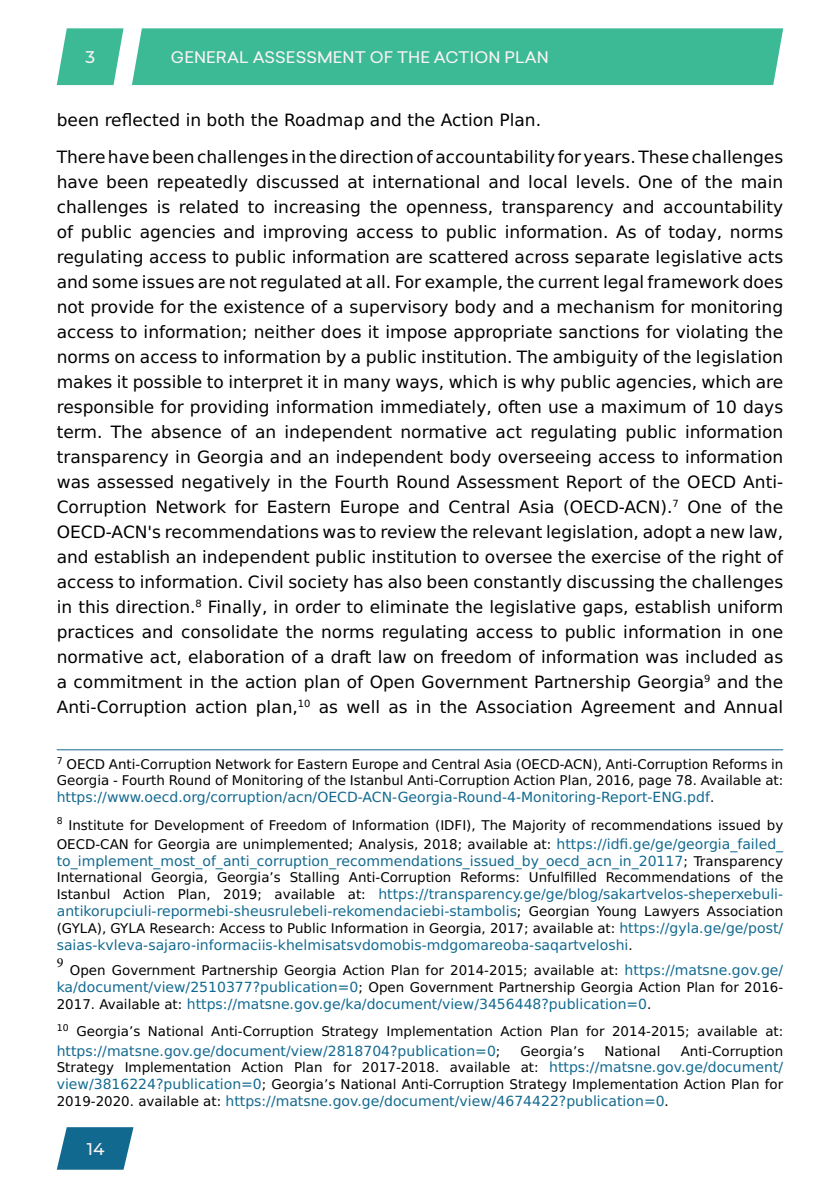
<style>
.page{position:relative;width:840px;height:1191px;background:#fff}
.page>*{position:absolute;margin:0;border:0;box-sizing:border-box;transform-origin:0 0}
.t1{font:17px/25px "DejaVu Sans";color:#000}
.t2{font:500 17px "Montserrat";color:#f7f2f2}
.t3{font:500 16px "TBC Contractica";letter-spacing:.01em;color:#f7f2f2}
.t4{font:14px/16.8px "DejaVu Sans";color:#12698f}
.t5{font:14px "Minion Pro";color:#000}
.t6{font:13.4px/16.8px "DejaVu Sans";color:#000}
.s1{font-size:13.4px;color:#000}
.s2{font-size:14px;color:#12698f}
</style>
<div class="page">
<div style="left:132px;top:28px;width:650px;height:57px;background:#3bba95"></div>
<svg style="left:57px;top:28px;width:66px;height:57px;background:#57c4a4"></svg>
<svg style="left:57px;top:1127px;width:76px;height:42px;background:#2f7b9d"></svg>
<hr style="left:57px;top:749px;width:725px;height:1px;background:#12698f">
<p class="t2" style="left:86px;top:45px;width:11px">3</p>
<p class="t3" style="left:171px;top:45px;width:379px">GENERAL ASSESSMENT OF THE ACTION PLAN</p>
<p class="t1" style="left:57px;top:102px;width:727px;line-height:36.4px">been reflected in both the Roadmap and the Action Plan.<br>There have been challenges in the direction of accountability for years. These challenges</p>
<p class="t1" style="left:57px;top:169px;width:727px;text-align:justify">have been repeatedly discussed at international and local levels. One of the main challenges is related to increasing the openness, transparency and accountability of public agencies and improving access to public information. As of today, norms regulating access to public information are scattered across separate legislative acts and some issues are not regulated at all. For example, the current legal framework does not provide for the existence of a supervisory body and a mechanism for monitoring access to information; neither does it impose appropriate sanctions for violating the norms on access to information by a public institution. The ambiguity of the legislation makes it possible to interpret it in many ways, which is why public agencies, which are responsible for providing information immediately, often use a maximum of 10 days term. The absence of an independent normative act regulating public information transparency in Georgia and an independent body overseeing access to information was assessed negatively in the Fourth Round Assessment Report of the OECD Anti-Corruption Network for Eastern Europe and Central Asia (OECD-ACN).<sup>7</sup> One of the OECD-ACN's recommendations was to review the relevant legislation, adopt a new law, and establish an independent public institution to oversee the exercise of the right of access to information. Civil society has also been constantly discussing the challenges in this direction.<sup>8</sup> Finally, in order to eliminate the legislative gaps, establish uniform practices and consolidate the norms regulating access to public information in one normative act, elaboration of a draft law on freedom of information was included as a commitment in the action plan of Open Government Partnership Georgia<sup>9</sup> and the Anti-Corruption action plan,<sup>10</sup> as well as in the Association Agreement and Annual</p>
<p class="t6" style="left:57px;top:756px;width:727px;line-height:16px"><sup>7</sup> OECD Anti-Corruption Network for Eastern Europe and Central Asia (OECD-ACN), Anti-Corruption Reforms in<br>Georgia - Fourth Round of Monitoring of the Istanbul Anti-Corruption Action Plan, 2016, page 78. Available at:</p>
<p class="t4" style="left:57px;top:788px;width:658px">https://www.oecd.org/corruption/acn/OECD-ACN-Georgia-Round-4-Monitoring-Report-ENG.pdf<span class="s1">.</span></p>
<p class="t6" style="left:57px;top:815px;width:727px;line-height:19.2px"><sup>8</sup> Institute for Development of Freedom of Information (IDFI), The Majority of recommendations issued by<br>OECD-CAN for Georgia are unimplemented; Analysis, 2018; available at: <span class="s2">https://idfi.ge/ge/georgia_failed_</span></p>
<p class="t4" style="left:57px;top:852px;width:727px">to_implement_most_of_anti_corruption_recommendations_issued_by_oecd_acn_in_20117<span class="s1">; Transparency</span></p>
<p class="t6" style="left:57px;top:869px;width:727px">International Georgia, Georgia’s Stalling Anti-Corruption Reforms: Unfulfilled Recommendations of the</p>
<p class="t4" style="left:57px;top:886px;width:727px"><span class="s1">Istanbul Action Plan, 2019; available at:</span> https://transparency.ge/ge/blog/sakartvelos-sheperxebuli&shy;antikorupciuli-repormebi-sheusrulebeli-rekomendaciebi-stambolis<span class="s1">; Georgian Young Lawyers Association</span></p>
<p class="t6" style="left:57px;top:919px;width:727px">(GYLA), GYLA Research: Access to Public Information in Georgia, 2017; available at: <span class="s2">https://gyla.ge/ge/post/</span></p>
<p class="t4" style="left:57px;top:936px;width:577px">saias-kvleva-sajaro-informaciis-khelmisatsvdomobis-mdgomareoba-saqartveloshi<span class="s1">.</span></p>
<p class="t5" style="left:57px;top:953px;width:8px">9</p>
<p class="t6" style="left:57px;top:962px;width:727px;text-align:right">Open Government Partnership Georgia Action Plan for 2014-2015; available at: <span class="s2">https://matsne.gov.ge/ ka/document/view/2510377?publication=0</span>; Open Government Partnership Georgia Action Plan for 2016-</p>
<p class="t4" style="left:57px;top:995px;width:596px"><span class="s1">2017. Available at:</span> https://matsne.gov.ge/ka/document/view/3456448?publication=0<span class="s1">.</span></p>
<p class="t6" style="left:57px;top:1023px;width:727px"><sup>10</sup> Georgia’s National Anti-Corruption Strategy Implementation Action Plan for 2014-2015; available at:</p>
<p class="t4" style="left:57px;top:1042px;width:445px">https://matsne.gov.ge/document/view/2818704?publication=0<span class="s1">;</span></p>
<p class="t6" style="left:520px;top:1042px;width:65px">Georgia’s</p>
<p class="t6" style="left:604px;top:1042px;width:57px">National</p>
<p class="t6" style="left:57px;top:1042px;width:727px;text-align:justify;text-indent:623px">Anti-Corruption Strategy Implementation Action Plan for 2017-2018. available at: <span class="s2">https://matsne.gov.ge/document/ view/3816224?publication=0</span>; Georgia’s National Anti-Corruption Strategy Implementation Action Plan for</p>
<p class="t4" style="left:57px;top:1092px;width:613px"><span class="s1">2019-2020. available at:</span> https://matsne.gov.ge/document/view/4674422?publication=0<span class="s1">.</span></p>
<p class="t2" style="left:87px;top:1136px;width:19px">14</p>
</div>
